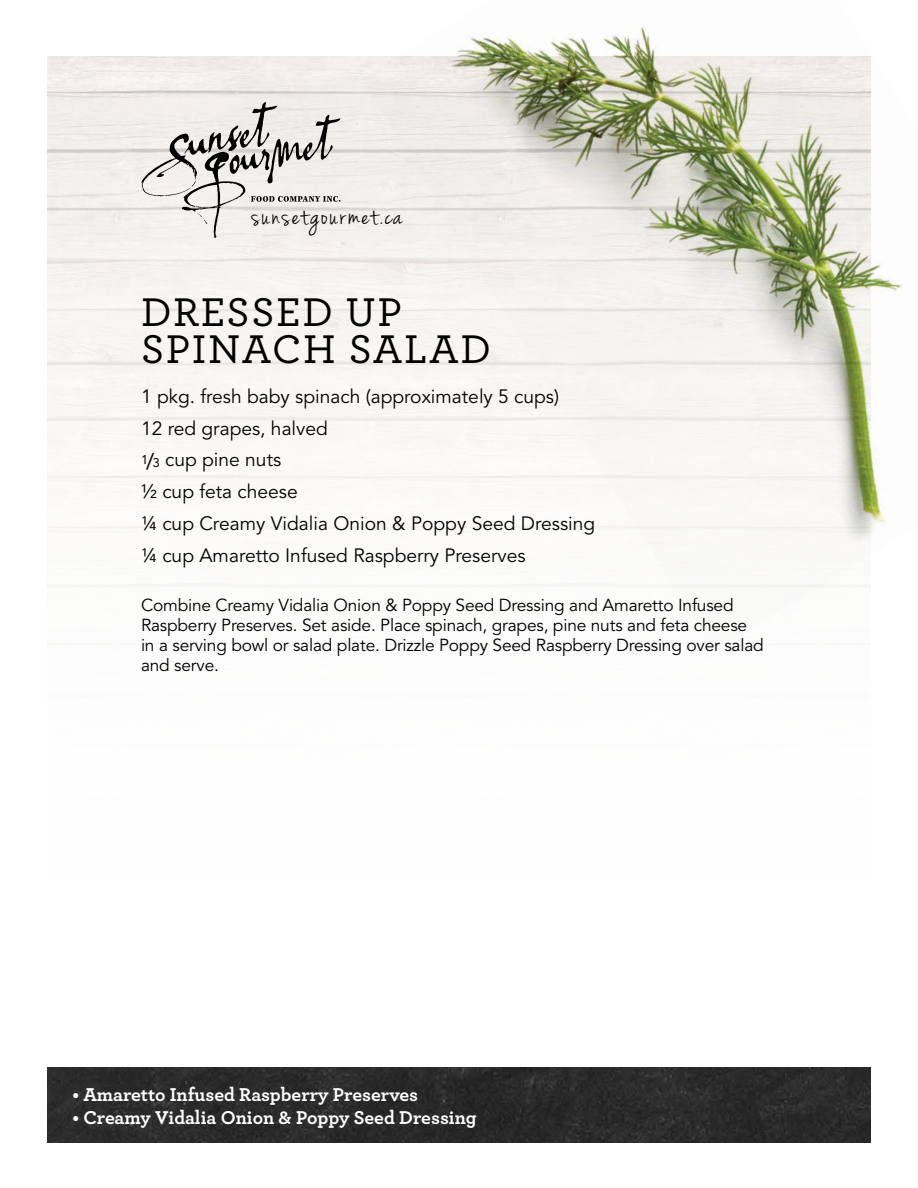
<style>
.page{position:relative;width:918px;height:1188px;background:#fff}
.page>*{position:absolute;margin:0;border:0;box-sizing:border-box;transform-origin:0 0}
.t1{font:500 42px/36.6px "Archer";letter-spacing:.04em;color:#000}
.t2{font:30px "Jenna Sue";letter-spacing:.07em;color:#000}
.t3{font:700 19.5px "Archer";color:#fff}
.t4{font:19.2px/31.8px "Avenir LT Std";color:#000}
.t5{font:17.25px/20.2px "Avenir LT Std";letter-spacing:-.01em;color:#000}
.s1{font-size:12.75px}
.s2{font-size:21.75px}
</style>
<div class="page">
<svg style="left:141px;top:101px;width:200px;height:139px;background:#d4d2cf"></svg>
<img style="left:47px;top:1068px;width:824px;height:74px">
<img style="left:361px;top:26px;width:541px;height:619px">
<h2 class="t2" style="left:252px;top:198px;width:152px">sunsetgourmet.ca</h2>
<h1 class="t1" style="left:141px;top:292px;width:352px">DRESSED UP<br>SPINACH SALAD</h1>
<p class="t4" style="left:141px;top:381px;width:456px">1 pkg. fresh baby spinach (approximately 5 cups)<br>12 red grapes, halved<br><span class="s1">1</span><span class="s2">/</span><span class="s1">3</span> cup pine nuts<br>½ cup feta cheese<br>¼ cup Creamy Vidalia Onion &amp; Poppy Seed Dressing ¼ cup Amaretto Infused Raspberry Preserves</p>
<p class="t5" style="left:141px;top:595px;width:624px">Combine Creamy Vidalia Onion &amp; Poppy Seed Dressing and Amaretto Infused Raspberry Preserves. Set aside. Place spinach, grapes, pine nuts and feta cheese in a serving bowl or salad plate. Drizzle Poppy Seed Raspberry Dressing over salad and serve.</p>
<p class="t3" style="left:72px;top:1079px;width:347px">• Amaretto Infused Raspberry Preserves</p>
<p class="t3" style="left:72px;top:1102px;width:406px">• Creamy Vidalia Onion &amp; Poppy Seed Dressing</p>
</div>
